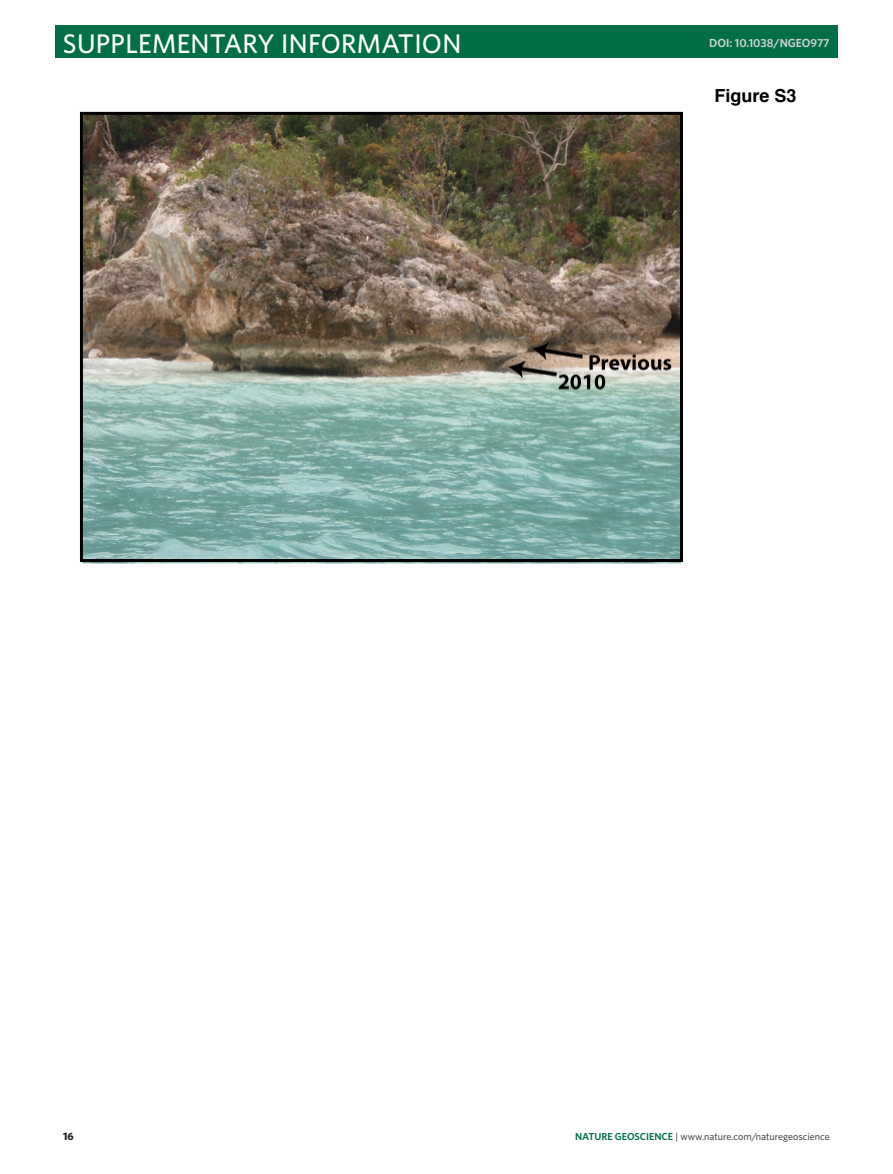
<style>
.page{position:relative;width:893px;height:1174px;background:#fff}
.page>*{position:absolute;margin:0;border:0;box-sizing:border-box;transform-origin:0 0}
.t1{font:500 27px "Whitney";color:#fff}
.t2{font:700 18px "Helvetica";color:#000}
.t3{font:600 11.7px "Whitney";color:#d1d2d4}
.t4{font:700 10.8px "Whitney";color:#231f20}
.t5{font:10.2px "Whitney";color:#231f20}
.s1{font-weight:600;color:#016f45}
</style>
<div class="page">
<div style="left:55px;top:26px;width:783px;height:32px;background:#016f45"></div>
<img style="left:81px;top:116px;width:600px;height:448px">
<div style="left:80px;top:112px;width:603px;height:450px;border:3px solid #000"></div>
<h1 class="t1" style="left:63px;top:25px;width:18px">SUPPLEMENTARY</h1>
<h1 class="t1" style="left:281px;top:25px;width:17px">INFORMATION</h1>
<p class="t3" style="left:709px;top:35px;width:122px">DOI: 10.1038/NGEO977</p>
<p class="t2" style="left:714px;top:81px;width:84px">Figure S3</p>
<p class="t4" style="left:63px;top:1128px;width:12px">16</p>
<p class="t5" style="left:575px;top:1129px;width:256px"><span class="s1">NATURE GEOSCIENCE</span> | www.nature.com/naturegeoscience</p>
</div>
